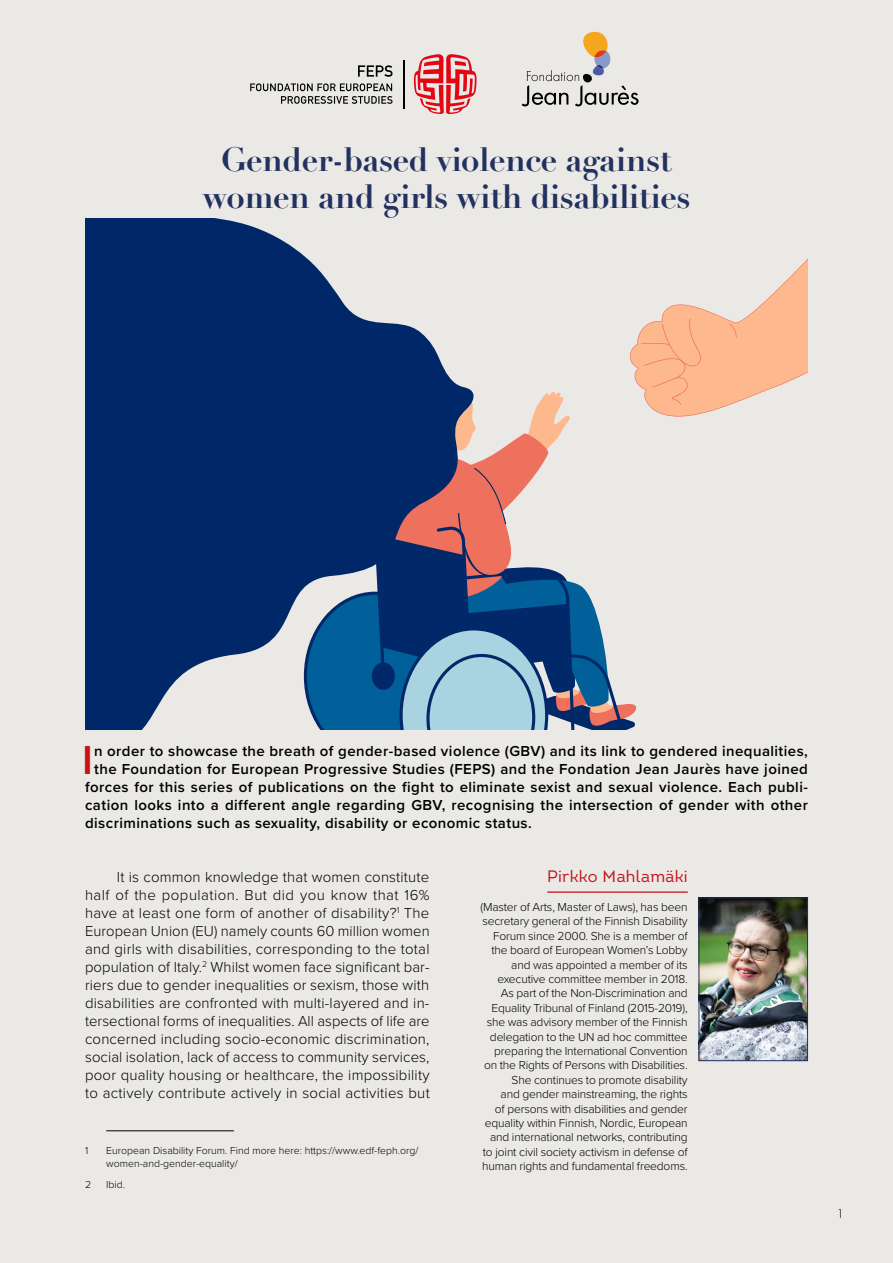
<style>
.page{position:relative;width:893px;height:1263px;background:#eae9e6}
.page>*{position:absolute;margin:0;border:0;box-sizing:border-box;transform-origin:0 0}
.t1{font:600 42px "Proxima Nova";color:#c51315}
.t2{font:700 33px/37.5px "Didot";letter-spacing:-.015em;color:#22315f;text-align:center}
.t3{font:16.5px "Intro";letter-spacing:.02em;color:#c51315}
.t4{font:300 15px/18px "Proxima Nova";letter-spacing:.02em;color:#000;text-align:justify}
.t5{font:600 15px "Proxima Nova";letter-spacing:.03em;color:#000}
.t6{font:300 12px/14.4px "Proxima Nova";letter-spacing:-.015em;color:#000;text-align:right}
.t7{font:200 12px "Urbane Rounded";color:#000}
.t8{font:300 10.5px/12.6px "Proxima Nova";color:#000}
</style>
<div class="page">
<svg style="left:414px;top:54px;width:62px;height:60px"></svg>
<hr style="left:403px;top:60px;width:1px;height:49px;background:#000">
<svg style="left:358px;top:65px;width:35px;height:12px"></svg>
<svg style="left:250px;top:83px;width:143px;height:21px"></svg>
<svg style="left:522px;top:32px;width:117px;height:74px"></svg>
<hr style="left:547px;top:891px;width:141px;height:2px;background:#c51315">
<img style="left:701px;top:899px;width:105px;height:160px">
<div style="left:699px;top:897px;width:109px;height:164px;border:1px solid #22315f"></div>
<svg style="left:85px;top:219px;width:220px;height:511px;background:#1a3d77"></svg>
<svg style="left:304px;top:257px;width:504px;height:473px"></svg>
<hr style="left:106px;top:1130px;width:128px;height:1px;background:#000">
<h2 class="t2" style="left:203px;top:140px;width:489px">Gender-based violence against women and girls with disabilities</h2>
<h1 class="t1" style="left:82px;top:729px;width:12px">I</h1>
<p class="t5" style="left:94px;top:740px;width:715px">n order to showcase the breath of gender-based violence (GBV) and its link to gendered inequalities,</p>
<p class="t5" style="left:94px;top:758px;width:715px">the Foundation for European Progressive Studies (FEPS) and the Fondation Jean Jaurès have joined</p>
<p class="t5" style="left:85px;top:776px;width:724px">forces for this series of publications on the fight to eliminate sexist and sexual violence. Each publi-</p>
<p class="t5" style="left:85px;top:794px;width:724px">cation looks into a different angle regarding GBV, recognising the intersection of gender with other</p>
<p class="t5" style="left:85px;top:812px;width:448px">discriminations such as sexuality, disability or economic status.</p>
<p class="t4" style="left:85px;top:867px;width:346px;text-indent:32px">It is common knowledge that women constitute half of the population. But did you know that 16% have at least one form of another of disability?<sup>1</sup> The European Union (EU) namely counts 60 million women and girls with disabilities, corresponding to the total population of Italy.<sup>2</sup> Whilst women face significant bar&shy;riers due to gender inequalities or sexism, those with disabilities are confronted with multi-layered and in&shy;tersectional forms of inequalities. All aspects of life are concerned including socio-economic discrimination, social isolation, lack of access to community services, poor quality housing or healthcare, the impossibility to actively contribute actively in social activities but</p>
<p class="t8" style="left:85px;top:1144px;width:5px">1</p>
<p class="t8" style="left:106px;top:1144px;width:314px">European Disability Forum. Find more here: https://www.edf-feph.org/ women-and-gender-equality/</p>
<p class="t8" style="left:85px;top:1177px;width:8px">2</p>
<p class="t8" style="left:106px;top:1177px;width:20px">Ibid.</p>
<h3 class="t3" style="left:547px;top:866px;width:142px">Pirkko Mahlamäki</h3>
<p class="t6" style="left:480px;top:899px;width:209px">(Master of Arts, Master of Laws), has been secretary general of the Finnish Disability Forum since 2000. She is a member of the board of European Women’s Lobby and was appointed a member of its executive committee member in 2018.<br>As part of the Non-Discrimination and Equality Tribunal of Finland (2015-2019), she was advisory member of the Finnish delegation to the UN ad hoc committee preparing the International Convention on the Rights of Persons with Disabilities.<br>She continues to promote disability<br>and gender mainstreaming, the rights<br>of persons with disabilities and gender equality within Finnish, Nordic, European and international networks, contributing to joint civil society activism in defense of human rights and fundamental freedoms.</p>
<p class="t7" style="left:839px;top:1206px;width:5px">1</p>
</div>
